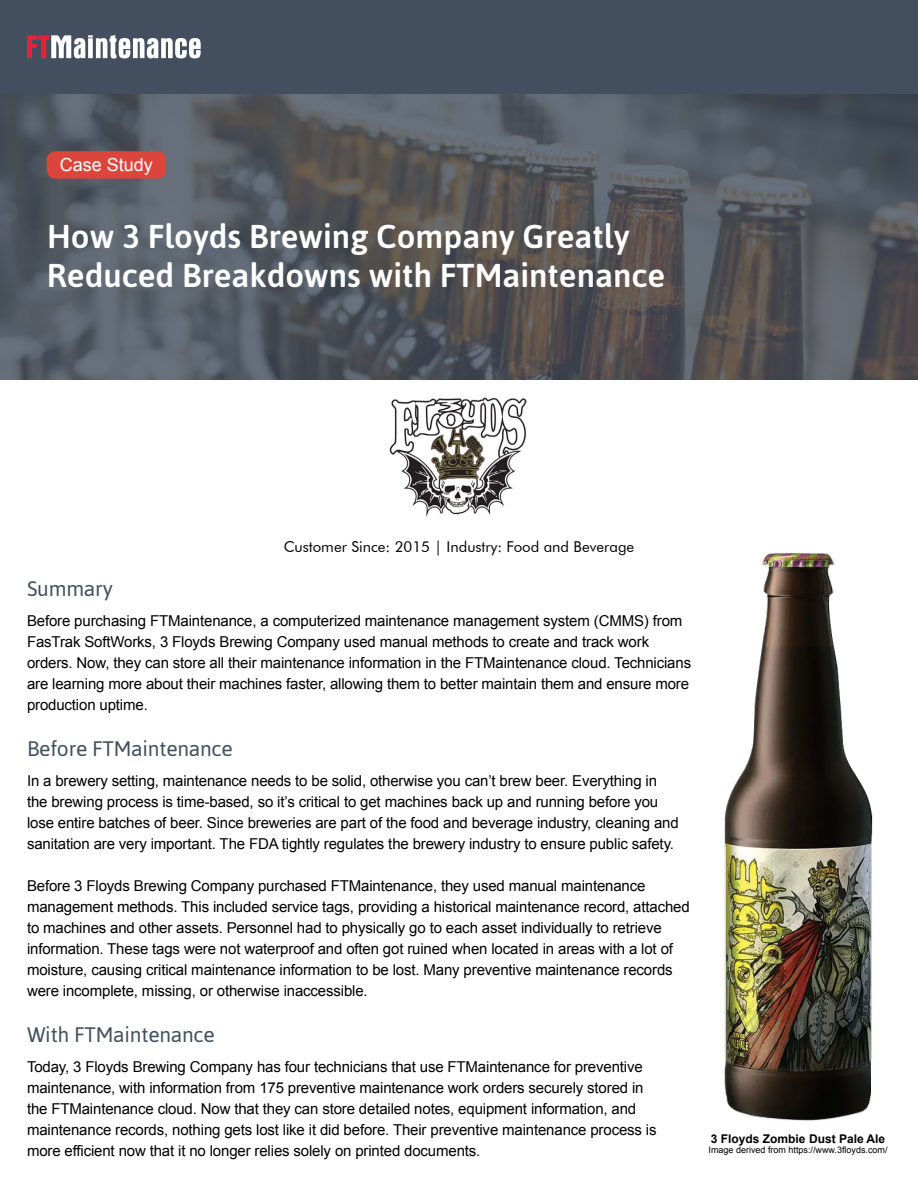
<style>
.page{position:relative;width:918px;height:1188px;background:#fff}
.page>*{position:absolute;margin:0;border:0;box-sizing:border-box;transform-origin:0 0}
.t1{font:500 33px/39.6px "Asap";color:#fff}
.t2{font:21px "Asap";letter-spacing:-.01em;color:#434f5e}
.t3{font:18px "Arial";color:#fff}
.t4{font:15px/21px "Arial";letter-spacing:-.01em;color:#000}
.t5{font:15px "Futura BT";color:#000}
.t6{font:700 12px "Arial";color:#000}
.t7{font:9px "Arial";color:#000}
</style>
<div class="page">
<svg style="left:0;top:94px;width:918px;height:286px;background:#55585e"></svg>
<img style="left:390px;top:397px;width:137px;height:120px">
<div style="left:0;top:0;width:918px;height:94px;background:#434f5e"></div>
<div style="left:47px;top:151px;width:119px;height:28px;background:#db453c;border-radius:9px"></div>
<svg style="left:27px;top:35px;width:174px;height:24px"></svg>
<img style="left:724px;top:553px;width:149px;height:568px">
<p class="t3" style="left:60px;top:153px;width:95px">Case Study</p>
<h1 class="t1" style="left:47px;top:215px;width:620px">How 3 Floyds Brewing Company Greatly<br>Reduced Breakdowns with FTMaintenance</h1>
<p class="t5" style="left:284px;top:537px;width:352px">Customer Since: 2015 | Industry: Food and Beverage</p>
<h2 class="t2" style="left:27px;top:574px;width:87px">Summary</h2>
<p class="t4" style="left:27px;top:610px;width:666px">Before purchasing FTMaintenance, a computerized maintenance management system (CMMS) from FasTrak SoftWorks, 3 Floyds Brewing Company used manual methods to create and track work orders. Now, they can store all their maintenance information in the FTMaintenance cloud. Technicians are learning more about their machines faster, allowing them to better maintain them and ensure more production uptime.</p>
<h2 class="t2" style="left:27px;top:735px;width:207px">Before FTMaintenance</h2>
<p class="t4" style="left:27px;top:770px;width:653px">In a brewery setting, maintenance needs to be solid, otherwise you can’t brew beer. Everything in the brewing process is time-based, so it’s critical to get machines back up and running before you lose entire batches of beer. Since breweries are part of the food and beverage industry, cleaning and sanitation are very important. The FDA tightly regulates the brewery industry to ensure public safety.</p>
<p class="t4" style="left:27px;top:875px;width:664px">Before 3 Floyds Brewing Company purchased FTMaintenance, they used manual maintenance management methods. This included service tags, providing a historical maintenance record, attached to machines and other assets. Personnel had to physically go to each asset individually to retrieve information. These tags were not waterproof and often got ruined when located in areas with a lot of moisture, causing critical maintenance information to be lost. Many preventive maintenance records were incomplete, missing, or otherwise inaccessible.</p>
<h2 class="t2" style="left:27px;top:1021px;width:189px">With FTMaintenance</h2>
<p class="t4" style="left:27px;top:1056px;width:631px">Today, 3 Floyds Brewing Company has four technicians that use FTMaintenance for preventive maintenance, with information from 175 preventive maintenance work orders securely stored in the FTMaintenance cloud. Now that they can store detailed notes, equipment information, and maintenance records, nothing gets lost like it did before. Their preventive maintenance process is more efficient now that it no longer relies solely on printed documents.</p>
<p class="t6" style="left:711px;top:1130px;width:176px">3 Floyds Zombie Dust Pale Ale</p>
<p class="t7" style="left:709px;top:1144px;width:181px">Image derived from https://www.3floyds.com/</p>
</div>
